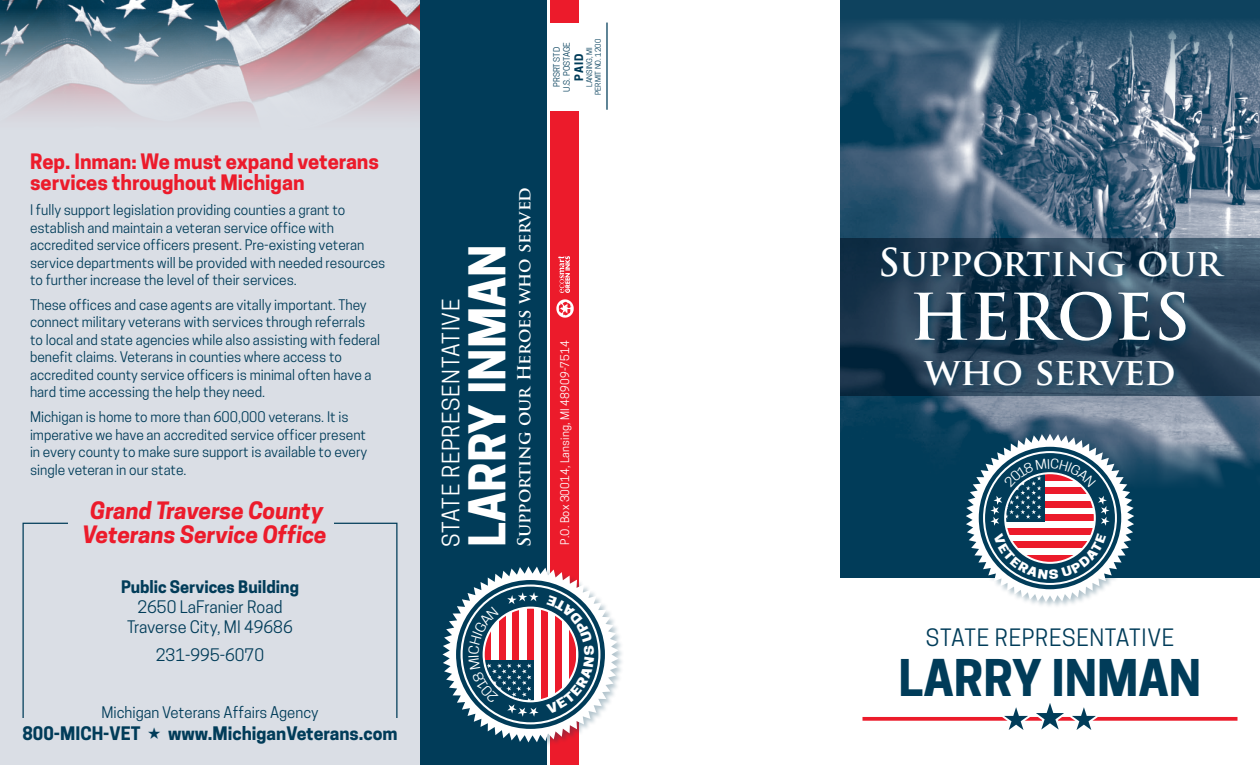
<style>
.page{position:relative;width:1260px;height:765px;background:#fff}
.page>*{position:absolute;margin:0;border:0;box-sizing:border-box;transform-origin:0 0}
.t1{font:700 62.5px "Trajan Pro";color:#fff}
.t2{font:700 47.5px "Cooper Hewitt";color:#013c59}
.t3{font:700 47.5px "Cooper Hewitt";color:#fff}
.t4{font:700 37.5px "Trajan Pro";letter-spacing:-.01em;color:#fff}
.t5{font:italic 700 22.5px/23.8px "Cooper Hewitt";color:#ec1b2b;text-align:center}
.t6{font:22.5px "Cooper Hewitt";letter-spacing:.03em;color:#013c59}
.t7{font:22.5px "Cooper Hewitt";letter-spacing:.03em;color:#fff}
.t8{font:700 20px/21.6px "Cooper Hewitt";color:#ec1b2b}
.t9{font:700 17.5px "Cooper Hewitt";color:#013c59}
.t10{font:700 17.5px "Trajan Pro";letter-spacing:-.015em;color:#fff}
.t11{font:16.25px/20px "Cooper Hewitt";color:#013c59;text-align:center}
.t12{font:15px "Cooper Hewitt";color:#013c59}
.t13{font:13.75px/17.5px "Cooper Hewitt";color:#013c59}
.t14{font:11.25px "Cooper Hewitt";letter-spacing:.01em;color:#fff}
.t15{font:700 11.12px "Cooper Hewitt";color:#013c59}
.t16{font:8.25px "Cooper Hewitt";color:#013c59}
.t17{font:7.38px "Cooper Hewitt";color:#013c59}
.s1{font-weight:700}
</style>
<div class="page">
<div style="left:0;top:0;width:424px;height:765px;background:#dadee5"></div>
<img style="left:0;top:0;width:420px;height:114px">
<img style="left:840px;top:177px;width:420px;height:264px">
<svg style="left:840px;top:239px;width:420px;height:157px;background:#223c53"></svg>
<div style="left:840px;top:441px;width:420px;height:137px;background:#013c59"></div>
<svg style="left:862px;top:717px;width:376px;height:4px"></svg>
<svg style="left:995px;top:703px;width:110px;height:27px"></svg>
<div style="left:420px;top:0;width:126px;height:765px;background:#013c59"></div>
<div style="left:551px;top:0;width:28px;height:765px;background:#ec1b2b"></div>
<div style="left:549px;top:23px;width:55px;height:88px;background:#fff"></div>
<hr style="left:606px;top:23px;width:2px;height:87px;background:#013c59">
<img style="left:556px;top:299px;width:18px;height:19px">
<img style="left:558px;top:257px;width:11px;height:35px">
<svg style="left:840px;top:0;width:420px;height:177px;background:#3f627b"></svg>
<div style="left:878px;top:243px;width:355px;height:152px;background:#013c59;opacity:.75"></div>
<div style="left:965px;top:433px;width:176px;height:176px;background:#013c59;opacity:.3"></div>
<div style="left:442px;top:566px;width:183px;height:183px;background:#013c59;opacity:.3"></div>
<svg style="left:966px;top:434px;width:168px;height:168px"></svg>
<svg style="left:442px;top:566px;width:177px;height:176px"></svg>
<p class="t8" style="left:30px;top:151px;width:351px">Rep. Inman: We must expand veterans services throughout Michigan</p>
<p class="t13" style="left:30px;top:201px;width:357px">I fully support legislation providing counties a grant to establish and maintain a veteran service office with accredited service officers present. Pre-existing veteran service departments will be provided with needed resources to further increase the level of their services.</p>
<p class="t13" style="left:30px;top:296px;width:352px">These offices and case agents are vitally important. They connect military veterans with services through referrals to local and state agencies while also assisting with federal benefit claims. Veterans in counties where access to accredited county service officers is minimal often have a hard time accessing the help they need.</p>
<p class="t13" style="left:30px;top:408px;width:339px">Michigan is home to more than 600,000 veterans. It is imperative we have an accredited service officer present in every county to make sure support is available to every single veteran in our state.</p>
<p class="t5" style="left:82px;top:499px;width:246px">Grand Traverse County<br>Veterans Service Office</p>
<p class="t11" style="left:121px;top:577px;width:179px"><span class="s1">Public Services Building<br></span>2650 LaFranier Road<br>Traverse City, MI 49686</p>
<p class="t11" style="left:156px;top:645px;width:110px">231-995-6070</p>
<p class="t12" style="left:101px;top:704px;width:219px">Michigan Veterans Affairs Agency</p>
<p class="t9" style="left:22px;top:723px;width:119px">800-MICH-VET</p>
<p class="t9" style="left:168px;top:723px;width:231px">www.MichiganVeterans.com</p>
<p class="t16" style="left:552px;top:87px;width:41px;rotate:-90deg">PRSRT STD</p>
<p class="t16" style="left:562px;top:92px;width:51px;rotate:-90deg">U.S. POSTAGE</p>
<p class="t15" style="left:572px;top:81px;width:29px;rotate:-90deg">PAID</p>
<p class="t17" style="left:585px;top:87px;width:41px;rotate:-90deg">LANSING, MI</p>
<p class="t17" style="left:594px;top:95px;width:57px;rotate:-90deg">PERMIT NO. 1200</p>
<p class="t7" style="left:438px;top:547px;width:250px;rotate:-90deg">STATE REPRESENTATIVE</p>
<p class="t3" style="left:460px;top:547px;width:304px;rotate:-90deg">LARRY INMAN</p>
<p class="t10" style="left:513px;top:547px;width:361px;rotate:-90deg">Supporting our Heroes who served</p>
<p class="t14" style="left:558px;top:545px;width:206px;rotate:-90deg">P.O. Box 30014, Lansing, MI 48909-7514</p>
<p class="t4" style="left:878px;top:239px;width:345px">Supporting our</p>
<p class="t1" style="left:910px;top:278px;width:282px">HEROES</p>
<p class="t4" style="left:924px;top:348px;width:253px">who served</p>
<p class="t6" style="left:926px;top:625px;width:250px">STATE REPRESENTATIVE</p>
<p class="t2" style="left:899px;top:650px;width:304px">LARRY INMAN</p>
</div>
